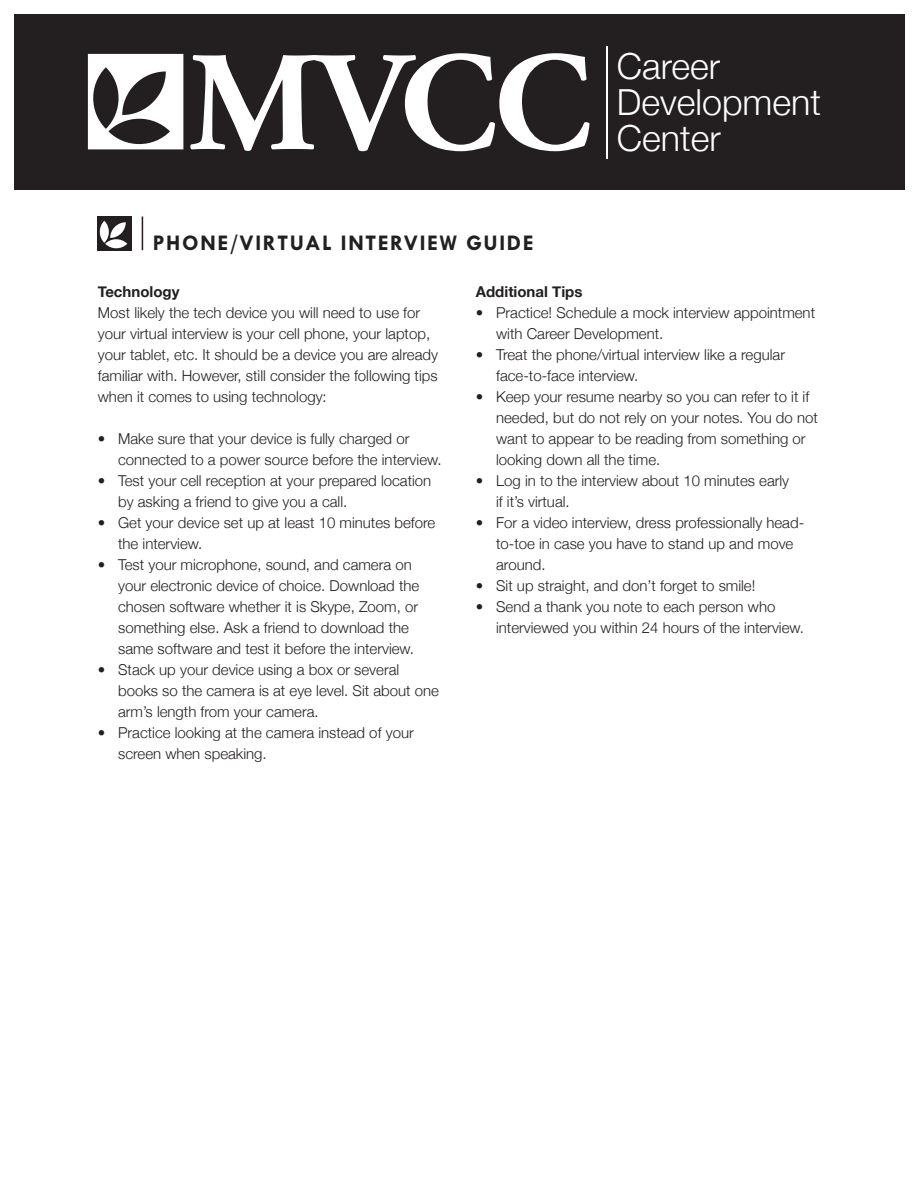
<style>
.page{position:relative;width:918px;height:1188px;background:#fff}
.page>*{position:absolute;margin:0;border:0;box-sizing:border-box;transform-origin:0 0}
.t1{font:700 141.6px "Adobe Garamond Pro";color:#fff}
.t2{font:300 35.85px/35.8px "Helvetica Neue";color:#fff}
.t3{font:700 22.5px "Tw Cen MT Std";letter-spacing:.07em;color:#231f20}
.t4{font:300 15px/21px "Helvetica Neue";color:#231f20}
.t5{font:700 15px "Helvetica Neue";color:#231f20}
</style>
<div class="page">
<div style="left:14px;top:14px;width:890px;height:175px;background:#231f20"></div>
<svg style="left:88px;top:54px;width:95px;height:95px"></svg>
<hr style="left:606px;top:46px;width:2px;height:113px;background:#fff">
<div style="left:98px;top:216px;width:34px;height:34px;background:#231f20"></div>
<svg style="left:99px;top:221px;width:28px;height:28px"></svg>
<hr style="left:142px;top:216px;width:1px;height:34px;background:#231f20">
<h1 class="t1" style="left:189px;top:22px;width:404px">MVCC</h1>
<h2 class="t2" style="left:617px;top:46px;width:206px">Career<br>Development<br>Center</h2>
<p class="t3" style="left:153px;top:231px;width:382px">PHONE/VIRTUAL INTERVIEW GUIDE</p>
<p class="t5" style="left:98px;top:280px;width:83px">Technology</p>
<p class="t4" style="left:98px;top:301px;width:342px">Most likely the tech device you will need to use for your virtual interview is your cell phone, your laptop, your tablet, etc. It should be a device you are already familiar with. However, still consider the following tips when it comes to using technology:</p>
<p class="t4" style="left:118px;top:427px;width:325px;text-indent:-20px">• Make sure that your device is fully charged or connected to a power source before the interview.</p>
<p class="t4" style="left:118px;top:469px;width:315px;text-indent:-20px">• Test your cell reception at your prepared location by asking a friend to give you a call.</p>
<p class="t4" style="left:118px;top:511px;width:319px;text-indent:-20px">• Get your device set up at least 10 minutes before the interview.</p>
<p class="t4" style="left:118px;top:553px;width:303px;text-indent:-20px">• Test your microphone, sound, and camera on your electronic device of choice. Download the chosen software whether it is Skype, Zoom, or something else. Ask a friend to download the same software and test it before the interview.</p>
<p class="t4" style="left:118px;top:658px;width:322px;text-indent:-20px">• Stack up your device using a box or several books so the camera is at eye level. Sit about one arm’s length from your camera.</p>
<p class="t4" style="left:118px;top:721px;width:297px;text-indent:-20px">• Practice looking at the camera instead of your screen when speaking.</p>
<p class="t5" style="left:476px;top:280px;width:108px">Additional Tips</p>
<p class="t4" style="left:496px;top:301px;width:320px;text-indent:-20px">• Practice! Schedule a mock interview appointment with Career Development.</p>
<p class="t4" style="left:496px;top:343px;width:291px;text-indent:-20px">• Treat the phone/virtual interview like a regular face-to-face interview.</p>
<p class="t4" style="left:496px;top:385px;width:323px;text-indent:-20px">• Keep your resume nearby so you can refer to it if needed, but do not rely on your notes. You do not want to appear to be reading from something or looking down all the time.</p>
<p class="t4" style="left:496px;top:469px;width:295px;text-indent:-20px">• Log in to the interview about 10 minutes early if it’s virtual.</p>
<p class="t4" style="left:496px;top:511px;width:310px;text-indent:-20px">• For a video interview, dress professionally head&shy;to-toe in case you have to stand up and move around.</p>
<p class="t4" style="left:476px;top:574px;width:281px">• Sit up straight, and don’t forget to smile!</p>
<p class="t4" style="left:496px;top:595px;width:309px;text-indent:-20px">• Send a thank you note to each person who interviewed you within 24 hours of the interview.</p>
</div>
